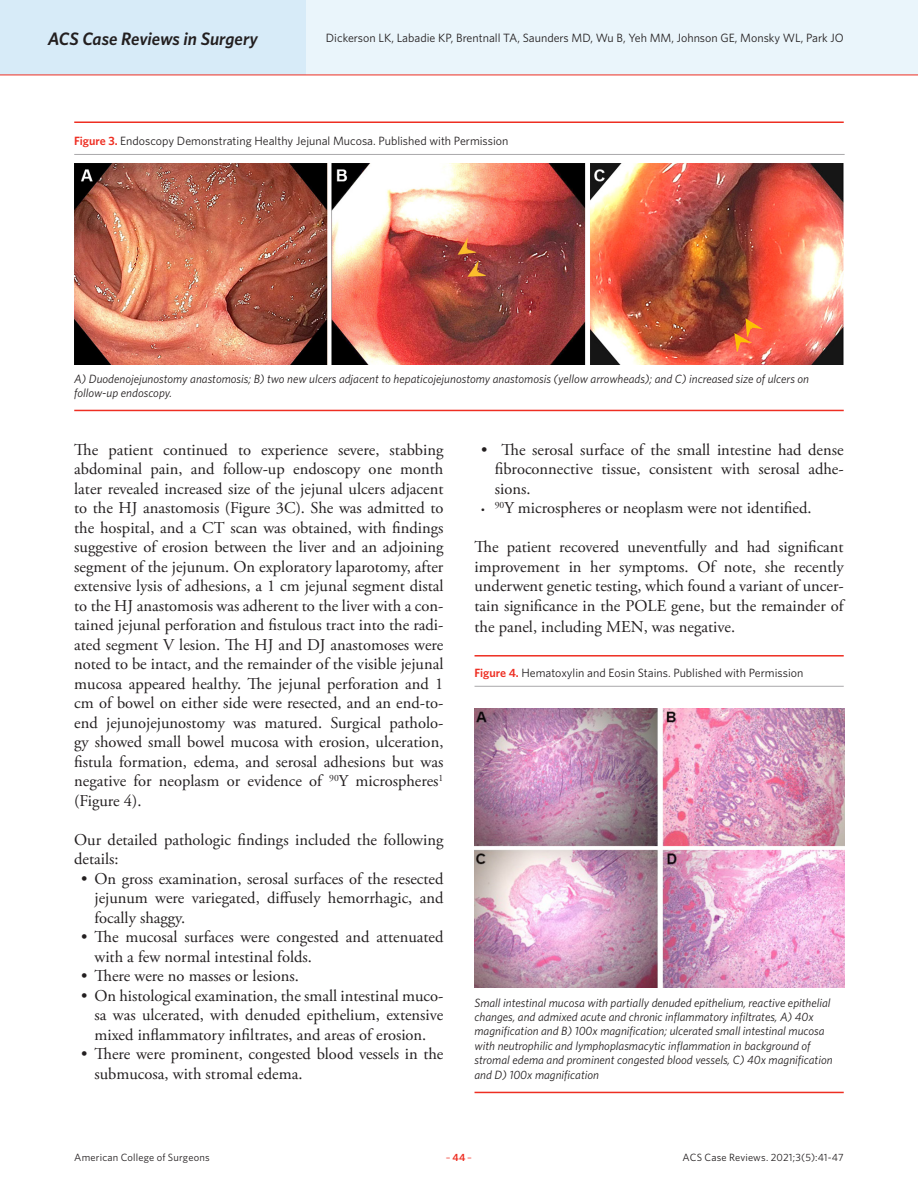
<style>
.page{position:relative;width:918px;height:1188px;background:#fff}
.page>*{position:absolute;margin:0;border:0;box-sizing:border-box;transform-origin:0 0}
.t1{font:italic 600 18px "Whitney";letter-spacing:-.005em;color:#231f20}
.Article_Body_no_inde{font:16.5px/19.5px "Adobe Garamond Pro";color:#231f20;text-align:justify}
.Authors_Body{font:italic 12px/14.4px "Whitney";color:#231f20}
.Caption_New{font:12px "Whitney";color:#231f20}
.t2{font:10.5px "Whitney";letter-spacing:.015em;color:#231f20}
.t3{font:10.5px "Whitney";color:#ee2e22}
.t4{font:9.6px "Adobe Garamond Pro";color:#231f20}
.s1{font-weight:600;color:#ee2e22}
.s2{font-weight:600}
</style>
<div class="page">
<div style="left:0;top:0;width:918px;height:75px;background:#eaf5fb"></div>
<div style="left:0;top:0;width:306px;height:75px;background:#d7ebf8"></div>
<hr style="left:0;top:75px;width:918px;height:1px;background:#ee2e22">
<hr style="left:74px;top:154px;width:771px;height:1px;background:#a9a8aa">
<img style="left:74px;top:163px;width:769px;height:202px">
<hr style="left:74px;top:121px;width:770px;height:2px;background:#ee2e22">
<hr style="left:74px;top:410px;width:770px;height:1px;background:#ee2e22">
<hr style="left:475px;top:686px;width:369px;height:1px;background:#a9a8aa">
<img style="left:475px;top:708px;width:370px;height:280px">
<hr style="left:475px;top:655px;width:369px;height:2px;background:#ee2e22">
<hr style="left:475px;top:1092px;width:369px;height:1px;background:#ee2e22">
<p class="t1" style="left:48px;top:26px;width:212px">ACS Case Reviews in Surgery</p>
<p class="Caption_New" style="left:326px;top:30px;width:519px">Dickerson LK, Labadie KP, Brentnall TA, Saunders MD, Wu B, Yeh MM, Johnson GE, Monsky WL, Park JO</p>
<p class="Caption_New" style="left:74px;top:133px;width:436px"><span class="s1">Figure 3.</span> Endoscopy Demonstrating Healthy Jejunal Mucosa. Published with Permission</p>
<p class="Authors_Body" style="left:74px;top:371px;width:736px">A) Duodenojejunostomy anastomosis; B) two new ulcers adjacent to hepaticojejunostomy anastomosis (yellow arrowheads); and C) increased size of ulcers on follow-up endoscopy.</p>
<p class="Article_Body_no_inde" style="left:74px;top:440px;width:371px">The patient continued to experience severe, stabbing abdominal pain, and follow-up endoscopy one month later revealed increased size of the jejunal ulcers adjacent to the HJ anastomosis (Figure 3C). She was admitted to the hospital, and a CT scan was obtained, with findings suggestive of erosion between the liver and an adjoining segment of the jejunum. On exploratory laparotomy, after extensive lysis of adhesions, a 1 cm jejunal segment distal to the HJ anastomosis was adherent to the liver with a con&shy;tained jejunal perforation and fistulous tract into the radi&shy;ated segment V lesion. The HJ and DJ anastomoses were noted to be intact, and the remainder of the visible jejunal mucosa appeared healthy. The jejunal perforation and 1 cm of bowel on either side were resected, and an end-to&shy;end jejunojejunostomy was matured. Surgical patholo&shy;gy showed small bowel mucosa with erosion, ulceration, fistula formation, edema, and serosal adhesions but was negative for neoplasm or evidence of <sup>90</sup>Y microspheres<sup>1 </sup>(Figure 4).</p>
<p class="Article_Body_no_inde" style="left:74px;top:830px;width:371px">Our detailed pathologic findings included the following details:</p>
<p class="Article_Body_no_inde" style="left:94px;top:869px;width:350px;text-indent:-14px">• On gross examination, serosal surfaces of the resected jejunum were variegated, diffusely hemorrhagic, and focally shaggy.</p>
<p class="Article_Body_no_inde" style="left:94px;top:928px;width:350px;text-indent:-14px">• The mucosal surfaces were congested and attenuated with a few normal intestinal folds.</p>
<p class="Article_Body_no_inde" style="left:81px;top:967px;width:219px">• There were no masses or lesions.</p>
<p class="Article_Body_no_inde" style="left:94px;top:986px;width:350px;text-indent:-14px">• On histological examination, the small intestinal muco&shy;sa was ulcerated, with denuded epithelium, extensive mixed inflammatory infiltrates, and areas of erosion.</p>
<p class="Article_Body_no_inde" style="left:94px;top:1045px;width:350px;text-indent:-14px">• There were prominent, congested blood vessels in the submucosa, with stromal edema.</p>
<p class="Article_Body_no_inde" style="left:495px;top:440px;width:350px;text-indent:-14px">• The serosal surface of the small intestine had dense fibroconnective tissue, consistent with serosal adhe&shy;sions.</p>
<p class="t4" style="left:481px;top:504px;width:5px">•</p>
<p class="Article_Body_no_inde" style="left:495px;top:499px;width:318px"><sup>90</sup>Y microspheres or neoplasm were not identified.</p>
<p class="Article_Body_no_inde" style="left:475px;top:538px;width:371px">The patient recovered uneventfully and had significant improvement in her symptoms. Of note, she recently underwent genetic testing, which found a variant of uncer&shy;tain significance in the POLE gene, but the remainder of</p>
<p class="Article_Body_no_inde" style="left:475px;top:618px;width:262px">the panel, including MEN, was negative.</p>
<p class="Caption_New" style="left:475px;top:665px;width:330px"><span class="s1">Figure 4.</span> Hematoxylin and Eosin Stains. Published with Permission</p>
<p class="Authors_Body" style="left:475px;top:995px;width:360px">Small intestinal mucosa with partially denuded epithelium, reactive epithelial changes, and admixed acute and chronic inflammatory infiltrates, A) 40x magnification and B) 100x magnification; ulcerated small intestinal mucosa with neutrophilic and lymphoplasmacytic inflammation in background of stromal edema and prominent congested blood vessels, C) 40x magnification and D) 100x magnification</p>
<p class="t2" style="left:74px;top:1150px;width:137px">American College of Surgeons</p>
<p class="t3" style="left:446px;top:1150px;width:28px">–<span class="s2">44</span>–</p>
<p class="t2" style="left:683px;top:1150px;width:163px">ACS Case Reviews. 2021;3(5):41-47</p>
</div>
